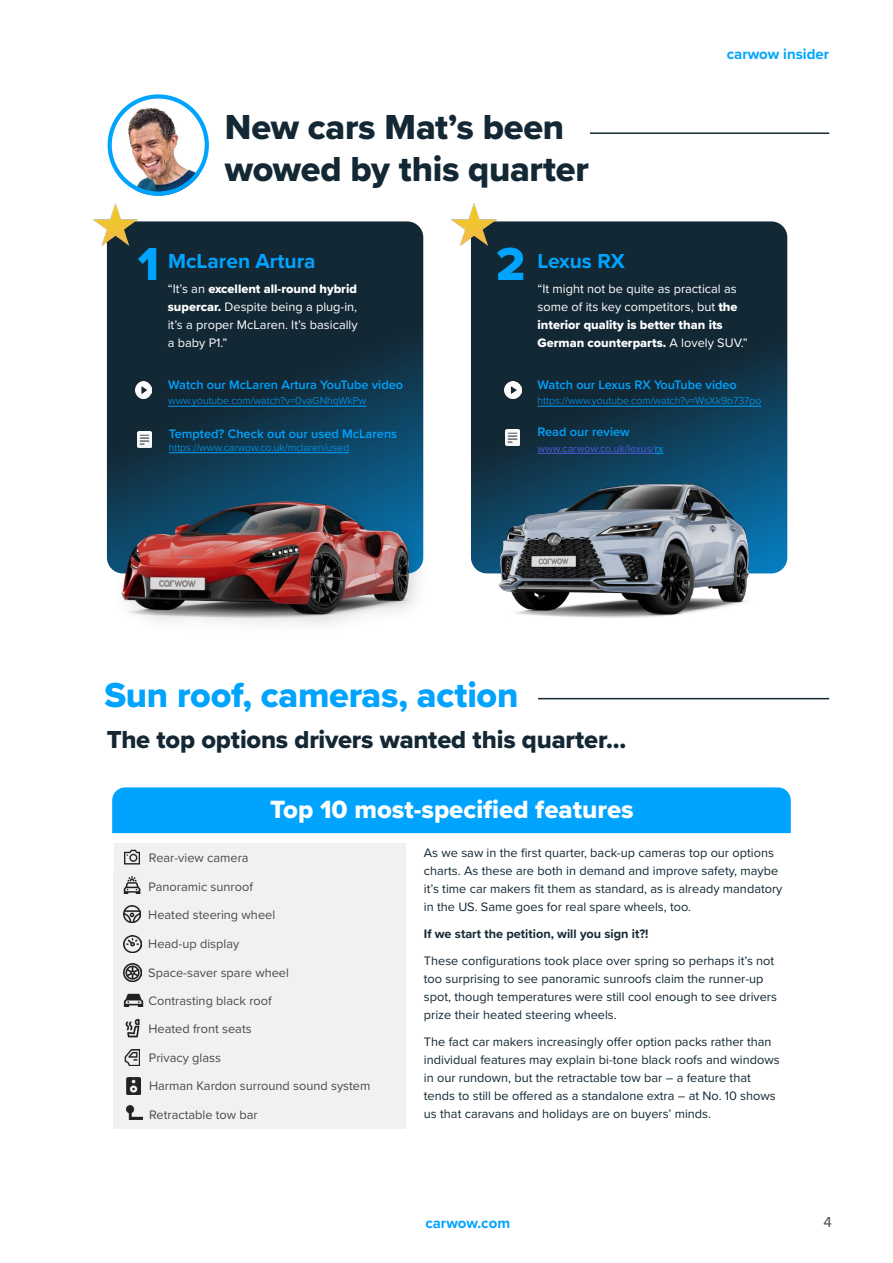
<style>
.page{position:relative;width:893px;height:1263px;background:#fff}
.page>*{position:absolute;margin:0;border:0;box-sizing:border-box;transform-origin:0 0}
.t1{font:48px "Proxima Nova Extrabld";color:#00a4ff}
.t2{font:36px/42px "Proxima Nova Extrabld";letter-spacing:-.01em;color:#132834}
.t3{font:36px "Proxima Nova Extrabld";letter-spacing:-.01em;color:#00a4ff}
.t4{font:25.8px "Proxima Nova Extrabld";color:#fff}
.t5{font:25.5px "Proxima Nova Extrabld";letter-spacing:-.005em;color:#132834}
.t6{font:700 21px "Proxima Nova";color:#00a4ff}
.t7{font:700 15px "Proxima Nova";color:#00a4ff}
.t8{font:15px "Proxima Nova";color:#4a4a49}
.t9{font:12.75px/18px "Proxima Nova";color:#132834}
.t10{font:12.75px "Proxima Nova";color:#4a4a49}
.t11{font:12.75px/18px "Proxima Nova";color:#fff;text-align:justify}
.t12{font:600 12.75px "Proxima Nova";color:#00a4ff}
.t13{font:12.75px/18px "Proxima Nova Extrabld";color:#fff}
.t14{font:700 12.75px "Proxima Nova";color:#132834}
.t15{font:300 10.5px "Proxima Nova";color:#00a4ff}
.t16{font:10.5px "Proxima Nova";color:#4f5cd6}
.s1{font-family:"Proxima Nova"}
.s2{font-family:"Proxima Nova Extrabld"}
.s3{color:#00a4ff}
</style>
<div class="page">
<svg style="left:471px;top:221px;width:316px;height:194px;background:#132a38"></svg>
<div style="left:107px;top:221px;width:316px;height:162px;background:#132835"></div>
<div style="left:114px;top:843px;width:292px;height:28px;background:#eff1f3"></div>
<div style="left:114px;top:871px;width:292px;height:29px;background:#eff1f3"></div>
<div style="left:113px;top:900px;width:293px;height:28px;background:#eff1f3"></div>
<div style="left:113px;top:928px;width:293px;height:29px;background:#eff1f3"></div>
<div style="left:113px;top:957px;width:293px;height:29px;background:#eff1f3"></div>
<div style="left:112px;top:787px;width:679px;height:46px;background:#00a4ff"></div>
<div style="left:114px;top:986px;width:292px;height:28px;background:#eff1f3"></div>
<div style="left:114px;top:1014px;width:292px;height:28px;background:#eff1f3"></div>
<div style="left:113px;top:1042px;width:293px;height:29px;background:#eff1f3"></div>
<div style="left:114px;top:1071px;width:292px;height:28px;background:#eff1f3"></div>
<div style="left:114px;top:1099px;width:292px;height:29px;background:#eff1f3"></div>
<hr style="left:590px;top:132px;width:239px;height:2px;background:#132834">
<hr style="left:538px;top:698px;width:291px;height:1px;background:#132834">
<img style="left:135px;top:381px;width:17px;height:2px">
<img style="left:504px;top:381px;width:17px;height:2px">
<img style="left:106px;top:383px;width:424px;height:242px">
<hr style="left:169px;top:452px;width:180px;height:1px;background:#00a4ff">
<hr style="left:538px;top:406px;width:223px;height:1px;background:#00a4ff">
<img style="left:108px;top:94px;width:101px;height:102px;border-radius:51px">
<div style="left:108px;top:94px;width:101px;height:102px;border:4px solid #00a4ff;border-radius:50%"></div>
<img style="left:124px;top:850px;width:15px;height:14px">
<img style="left:124px;top:876px;width:17px;height:17px">
<img style="left:125px;top:1019px;width:15px;height:19px">
<img style="left:124px;top:964px;width:17px;height:17px">
<img style="left:124px;top:993px;width:19px;height:14px">
<img style="left:123px;top:905px;width:17px;height:17px">
<img style="left:124px;top:1049px;width:16px;height:16px">
<img style="left:126px;top:1077px;width:14px;height:18px">
<img style="left:127px;top:1106px;width:15px;height:14px">
<img style="left:124px;top:935px;width:17px;height:17px">
<img style="left:93px;top:203px;width:45px;height:43px">
<img style="left:451px;top:203px;width:45px;height:43px">
<img style="left:413px;top:415px;width:375px;height:210px">
<h2 class="t2" style="left:225px;top:105px;width:365px">New cars Mat’s been wowed by this quarter</h2>
<h1 class="t1" style="left:138px;top:228px;width:23px">1</h1>
<h1 class="t1" style="left:496px;top:228px;width:31px">2</h1>
<h3 class="t6" style="left:538px;top:245px;width:89px">Lexus RX</h3>
<h3 class="t6" style="left:168px;top:245px;width:149px">McLaren Artura</h3>
<p class="t7" style="left:727px;top:42px;width:104px">carwow insider</p>
<p class="t13" style="left:168px;top:280px;width:191px"><span class="s1">“It’s an</span> excellent all-round hybrid</p>
<p class="t11" style="left:168px;top:298px;width:191px"><span class="s2">supercar.</span> Despite being a plug-in, it’s a proper McLaren. It’s basically a baby P1.”</p>
<p class="t12" style="left:168px;top:376px;width:236px">Watch our McLaren Artura YouTube video</p>
<p class="t15" style="left:168px;top:393px;width:200px">www.youtube.com/watch?v=0vaGNhqWkPw</p>
<p class="t12" style="left:169px;top:424px;width:230px">Tempted? Check out our used McLarens</p>
<p class="t15" style="left:169px;top:440px;width:182px">https://www.carwow.co.uk/mclaren/used</p>
<p class="t11" style="left:538px;top:280px;width:201px">“It might not be quite as practical as some of its key competitors, but <span class="s2">the</span></p>
<p class="t13" style="left:538px;top:316px;width:212px">interior quality is better than its<br>German counterparts. <span class="s1">A lovely SUV.”</span></p>
<p class="t12" style="left:538px;top:376px;width:201px">Watch our Lexus RX YouTube video</p>
<p class="t15" style="left:538px;top:393px;width:225px">https://www.youtube.com/watch?v=WsXk9b737po</p>
<p class="t12" style="left:538px;top:423px;width:94px">Read our review</p>
<p class="t16" style="left:538px;top:440px;width:127px">www.carwow.co.uk/lexus/<span class="s3">rx</span></p>
<h2 class="t3" style="left:104px;top:668px;width:415px">Sun roof, cameras, action</h2>
<h3 class="t5" style="left:107px;top:721px;width:521px">The top options drivers wanted this quarter...</h3>
<h3 class="t4" style="left:270px;top:790px;width:365px">Top 10 most-specified features</h3>
<p class="t10" style="left:149px;top:848px;width:101px">Rear-view camera</p>
<p class="t10" style="left:149px;top:877px;width:106px">Panoramic sunroof</p>
<p class="t10" style="left:148px;top:905px;width:128px">Heated steering wheel</p>
<p class="t10" style="left:148px;top:934px;width:93px">Head-up display</p>
<p class="t10" style="left:148px;top:963px;width:142px">Space-saver spare wheel</p>
<p class="t10" style="left:148px;top:991px;width:125px">Contrasting black roof</p>
<p class="t10" style="left:148px;top:1019px;width:105px">Heated front seats</p>
<p class="t10" style="left:149px;top:1048px;width:74px">Privacy glass</p>
<p class="t10" style="left:149px;top:1076px;width:223px">Harman Kardon surround sound system</p>
<p class="t10" style="left:149px;top:1105px;width:110px">Retractable tow bar</p>
<p class="t9" style="left:424px;top:843px;width:360px">As we saw in the first quarter, back-up cameras top our options charts. As these are both in demand and improve safety, maybe it’s time car makers fit them as standard, as is already mandatory in the US. Same goes for real spare wheels, too.</p>
<p class="t14" style="left:424px;top:924px;width:226px">If we start the petition, will you sign it?!</p>
<p class="t9" style="left:424px;top:951px;width:355px">These configurations took place over spring so perhaps it’s not too surprising to see panoramic sunroofs claim the runner-up spot, though temperatures were still cool enough to see drivers prize their heated steering wheels.</p>
<p class="t9" style="left:424px;top:1032px;width:357px">The fact car makers increasingly offer option packs rather than individual features may explain bi-tone black roofs and windows in our rundown, but the retractable tow bar – a feature that tends to still be offered as a standalone extra – at No. 10 shows us that caravans and holidays are on buyers’ minds.</p>
<p class="t7" style="left:425px;top:1211px;width:86px">carwow.com</p>
<p class="t8" style="left:824px;top:1210px;width:10px">4</p>
</div>
